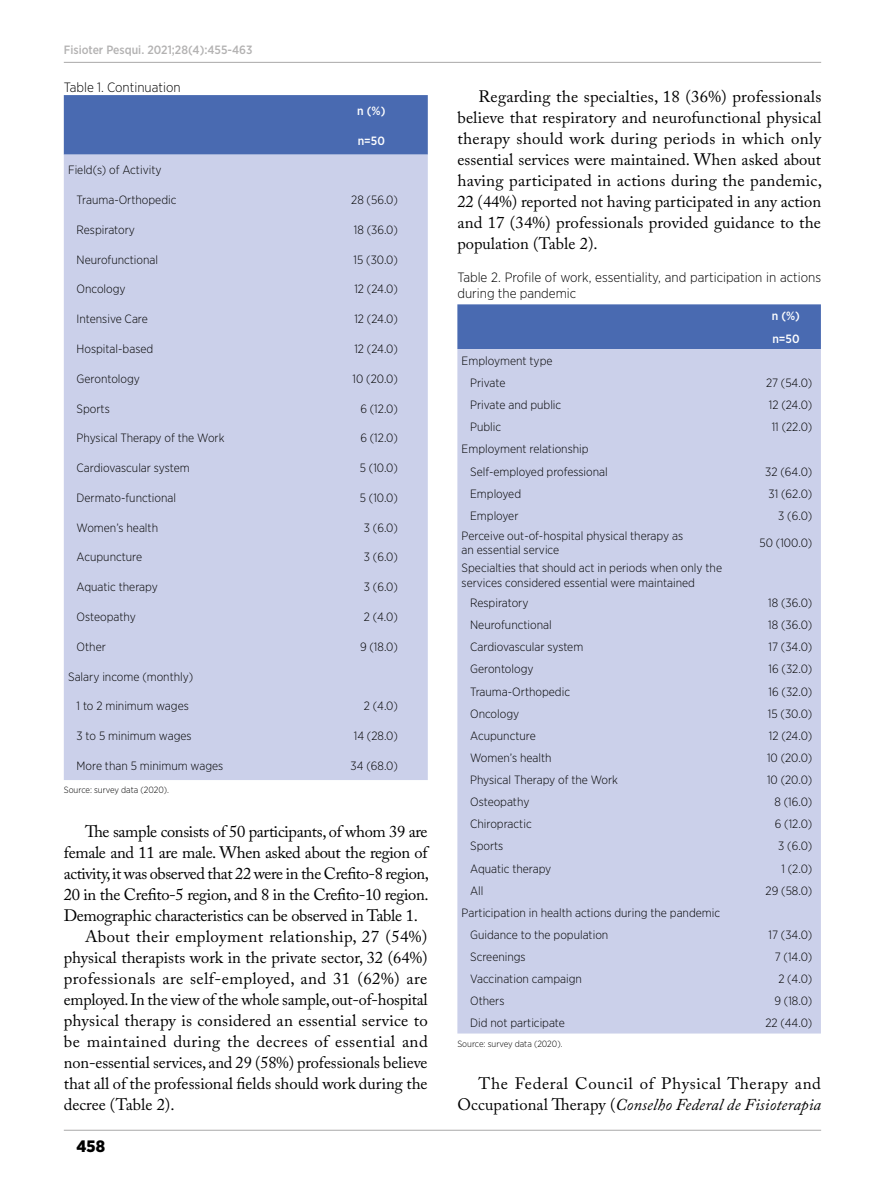
<style>
.page{position:relative;width:885px;height:1187px;background:#fff}
.page>*{position:absolute;margin:0;border:0;box-sizing:border-box;transform-origin:0 0}
.t1{font:16.5px/21px "Adobe Caslon Pro";color:#000;text-align:justify}
.t2{font:16.5px "Adobe Caslon Pro";letter-spacing:-.02em;color:#000}
.t3{font:16.5px/21px "Adobe Caslon Pro";letter-spacing:.035em;color:#000;text-align:right}
.t4{font:16.5px "Adobe Caslon Pro";letter-spacing:.025em;color:#000}
.t5{font:16.5px "Adobe Caslon Pro";letter-spacing:-.025em;color:#000}
.t6{font:16.5px "Adobe Caslon Pro";letter-spacing:.02em;color:#000}
.t7{font:900 16.5px "Gotham Narrow";color:#000}
.t8{font:300 13.5px/16.2px "Gotham Narrow";color:#000}
.t9{font:300 12px/22px "Gotham Narrow";color:#000}
.t10{font:500 12px "Gotham Narrow";color:#b3b2b2}
.t11{font:500 12px/22.4px "Gotham Narrow";color:#fff}
.t12{font:300 9px "Gotham Narrow";color:#000}
.s1{font-style:italic}
</style>
<div class="page">
<hr style="left:64px;top:62px;width:757px;height:1px;background:#b3b2b2">
<hr style="left:64px;top:1129px;width:757px;height:1px;background:#b3b2b2">
<div style="left:64px;top:95px;width:364px;height:60px;background:#496ab1"></div>
<div style="left:64px;top:155px;width:364px;height:625px;background:#cbd0ea"></div>
<div style="left:457px;top:304px;width:363px;height:45px;background:#496ab1"></div>
<div style="left:457px;top:349px;width:363px;height:684px;background:#cbd0ea"></div>
<p class="t10" style="left:64px;top:42px;width:190px">Fisioter Pesqui. 2021;28(4):455-463</p>
<p class="t8" style="left:64px;top:78px;width:118px">Table 1. Continuation</p>
<p class="t11" style="left:357px;top:99px;width:30px">n (%)</p>
<p class="t11" style="left:357px;top:129px;width:29px">n=50</p>
<p class="t9" style="left:68px;top:159px;width:95px">Field(s) of Activity</p>
<p class="t9" style="left:77px;top:188px;width:101px">Trauma-Orthopedic</p>
<p class="t9" style="left:351px;top:188px;width:48px">28 (56.0)</p>
<p class="t9" style="left:77px;top:218px;width:60px">Respiratory</p>
<p class="t9" style="left:354px;top:218px;width:46px">18 (36.0)</p>
<p class="t9" style="left:77px;top:248px;width:83px">Neurofunctional</p>
<p class="t9" style="left:353px;top:248px;width:46px">15 (30.0)</p>
<p class="t9" style="left:77px;top:278px;width:51px">Oncology</p>
<p class="t9" style="left:354px;top:278px;width:45px">12 (24.0)</p>
<p class="t9" style="left:77px;top:308px;width:73px">Intensive Care</p>
<p class="t9" style="left:354px;top:308px;width:45px">12 (24.0)</p>
<p class="t9" style="left:77px;top:337px;width:78px">Hospital-based</p>
<p class="t9" style="left:354px;top:337px;width:45px">12 (24.0)</p>
<p class="t9" style="left:77px;top:367px;width:65px">Gerontology</p>
<p class="t9" style="left:352px;top:367px;width:47px">10 (20.0)</p>
<p class="t9" style="left:77px;top:397px;width:35px">Sports</p>
<p class="t9" style="left:360px;top:397px;width:39px">6 (12.0)</p>
<p class="t9" style="left:77px;top:427px;width:149px">Physical Therapy of the Work</p>
<p class="t9" style="left:360px;top:427px;width:39px">6 (12.0)</p>
<p class="t9" style="left:77px;top:456px;width:115px">Cardiovascular system</p>
<p class="t9" style="left:360px;top:456px;width:40px">5 (10.0)</p>
<p class="t9" style="left:77px;top:486px;width:101px">Dermato-functional</p>
<p class="t9" style="left:360px;top:486px;width:40px">5 (10.0)</p>
<p class="t9" style="left:77px;top:516px;width:83px">Women’s health</p>
<p class="t9" style="left:364px;top:516px;width:36px">3 (6.0)</p>
<p class="t9" style="left:77px;top:546px;width:67px">Acupuncture</p>
<p class="t9" style="left:364px;top:546px;width:36px">3 (6.0)</p>
<p class="t9" style="left:77px;top:575px;width:83px">Aquatic therapy</p>
<p class="t9" style="left:364px;top:575px;width:36px">3 (6.0)</p>
<p class="t9" style="left:77px;top:605px;width:61px">Osteopathy</p>
<p class="t9" style="left:364px;top:605px;width:36px">2 (4.0)</p>
<p class="t9" style="left:77px;top:635px;width:31px">Other</p>
<p class="t9" style="left:360px;top:635px;width:39px">9 (18.0)</p>
<p class="t9" style="left:68px;top:665px;width:127px">Salary income (monthly)</p>
<p class="t9" style="left:77px;top:694px;width:114px">1 to 2 minimum wages</p>
<p class="t9" style="left:364px;top:694px;width:36px">2 (4.0)</p>
<p class="t9" style="left:77px;top:724px;width:116px">3 to 5 minimum wages</p>
<p class="t9" style="left:354px;top:724px;width:46px">14 (28.0)</p>
<p class="t9" style="left:77px;top:754px;width:148px">More than 5 minimum wages</p>
<p class="t9" style="left:350px;top:754px;width:49px">34 (68.0)</p>
<p class="t12" style="left:64px;top:784px;width:107px">Source: survey data (2020).</p>
<h1 class="t2" style="left:85px;top:821px;width:344px">The sample consists of 50 participants, of whom 39 are</h1>
<h1 class="t2" style="left:64px;top:842px;width:365px">female and 11 are male. When asked about the region of</h1>
<h1 class="t5" style="left:64px;top:863px;width:366px">activity, it was observed that 22 were in the Crefito-8 region,</h1>
<h1 class="t2" style="left:64px;top:884px;width:366px">20 in the Crefito-5 region, and 8 in the Crefito-10 region.</h1>
<h1 class="t2" style="left:64px;top:905px;width:355px">Demographic characteristics can be observed in Table 1.</h1>
<h1 class="t6" style="left:85px;top:926px;width:344px">About their employment relationship, 27 (54%)</h1>
<h1 class="t1" style="left:64px;top:947px;width:365px">physical therapists work in the private sector, 32 (64%)</h1>
<h1 class="t4" style="left:64px;top:968px;width:365px">professionals are self-employed, and 31 (62%) are</h1>
<h1 class="t1" style="left:64px;top:989px;width:365px">employed. In the view of the whole sample, out-of-hospital</h1>
<h1 class="t1" style="left:64px;top:1010px;width:365px">physical therapy is considered an essential service to</h1>
<h1 class="t4" style="left:64px;top:1031px;width:365px">be maintained during the decrees of essential and</h1>
<h1 class="t1" style="left:64px;top:1052px;width:365px">non-essential services, and 29 (58%) professionals believe</h1>
<h1 class="t1" style="left:64px;top:1073px;width:365px">that all of the professional fields should work during the</h1>
<h1 class="t1" style="left:64px;top:1094px;width:112px">decree (Table 2).</h1>
<h1 class="t7" style="left:77px;top:1135px;width:30px">458</h1>
<p class="t1" style="left:457px;top:86px;width:366px;text-indent:21px">Regarding the specialties, 18 (36%) professionals believe that respiratory and neurofunctional physical therapy should work during periods in which only essential services were maintained. When asked about having participated in actions during the pandemic, 22 (44%) reported not having participated in any action and 17 (34%) professionals provided guidance to the population (Table 2).</p>
<p class="t8" style="left:457px;top:269px;width:365px">Table 2. Profile of work, essentiality, and participation in actions during the pandemic</p>
<p class="t11" style="left:771px;top:305px;width:30px">n (%) n=50</p>
<p class="t9" style="left:470px;top:349px;width:84px;text-indent:-9px">Employment type<br>Private</p>
<p class="t9" style="left:765px;top:371px;width:48px">27 (54.0)</p>
<p class="t9" style="left:470px;top:393px;width:93px">Private and public</p>
<p class="t9" style="left:768px;top:393px;width:45px">12 (24.0)</p>
<p class="t9" style="left:470px;top:416px;width:33px">Public</p>
<p class="t9" style="left:771px;top:416px;width:42px">11 (22.0)</p>
<p class="t9" style="left:470px;top:438px;width:139px;text-indent:-9px">Employment relationship<br>Self-employed professional</p>
<p class="t9" style="left:765px;top:460px;width:49px">32 (64.0)</p>
<p class="t9" style="left:470px;top:482px;width:52px">Employed</p>
<p class="t9" style="left:768px;top:482px;width:45px">31 (62.0)</p>
<p class="t9" style="left:470px;top:504px;width:50px">Employer</p>
<p class="t9" style="left:778px;top:504px;width:36px">3 (6.0)</p>
<p class="t9" style="left:461px;top:528px;width:223px;line-height:14.4px">Perceive out-of-hospital physical therapy as an essential service</p>
<p class="t9" style="left:759px;top:531px;width:54px">50 (100.0)</p>
<p class="t9" style="left:461px;top:560px;width:262px;line-height:14.4px">Specialties that should act in periods when only the services considered essential were maintained</p>
<p class="t9" style="left:470px;top:591px;width:60px">Respiratory</p>
<p class="t9" style="left:768px;top:591px;width:46px">18 (36.0)</p>
<p class="t9" style="left:470px;top:613px;width:83px">Neurofunctional</p>
<p class="t9" style="left:768px;top:613px;width:46px">18 (36.0)</p>
<p class="t9" style="left:470px;top:635px;width:115px">Cardiovascular system</p>
<p class="t9" style="left:768px;top:635px;width:45px">17 (34.0)</p>
<p class="t9" style="left:470px;top:657px;width:65px">Gerontology</p>
<p class="t9" style="left:768px;top:657px;width:45px">16 (32.0)</p>
<p class="t9" style="left:470px;top:680px;width:101px">Trauma-Orthopedic</p>
<p class="t9" style="left:768px;top:680px;width:45px">16 (32.0)</p>
<p class="t9" style="left:470px;top:702px;width:51px">Oncology</p>
<p class="t9" style="left:767px;top:702px;width:46px">15 (30.0)</p>
<p class="t9" style="left:470px;top:724px;width:67px">Acupuncture</p>
<p class="t9" style="left:768px;top:724px;width:45px">12 (24.0)</p>
<p class="t9" style="left:470px;top:746px;width:83px">Women’s health</p>
<p class="t9" style="left:766px;top:746px;width:47px">10 (20.0)</p>
<p class="t9" style="left:470px;top:768px;width:149px">Physical Therapy of the Work</p>
<p class="t9" style="left:766px;top:768px;width:47px">10 (20.0)</p>
<p class="t9" style="left:470px;top:790px;width:61px">Osteopathy</p>
<p class="t9" style="left:774px;top:790px;width:39px">8 (16.0)</p>
<p class="t9" style="left:470px;top:812px;width:63px">Chiropractic</p>
<p class="t9" style="left:774px;top:812px;width:39px">6 (12.0)</p>
<p class="t9" style="left:470px;top:834px;width:35px">Sports</p>
<p class="t9" style="left:778px;top:834px;width:36px">3 (6.0)</p>
<p class="t9" style="left:470px;top:857px;width:83px">Aquatic therapy</p>
<p class="t9" style="left:781px;top:857px;width:32px">1 (2.0)</p>
<p class="t9" style="left:470px;top:879px;width:15px">All</p>
<p class="t9" style="left:765px;top:879px;width:48px">29 (58.0)</p>
<p class="t9" style="left:470px;top:901px;width:251px;text-indent:-9px">Participation in health actions during the pandemic<br>Guidance to the population</p>
<p class="t9" style="left:768px;top:923px;width:45px">17 (34.0)</p>
<p class="t9" style="left:470px;top:945px;width:57px">Screenings</p>
<p class="t9" style="left:774px;top:945px;width:39px">7 (14.0)</p>
<p class="t9" style="left:470px;top:967px;width:113px">Vaccination campaign</p>
<p class="t9" style="left:778px;top:967px;width:36px">2 (4.0)</p>
<p class="t9" style="left:470px;top:989px;width:36px">Others</p>
<p class="t9" style="left:774px;top:989px;width:39px">9 (18.0)</p>
<p class="t9" style="left:470px;top:1011px;width:96px">Did not participate</p>
<p class="t9" style="left:765px;top:1011px;width:48px">22 (44.0)</p>
<p class="t12" style="left:457px;top:1038px;width:107px">Source: survey data (2020).</p>
<h1 class="t3" style="left:457px;top:1073px;width:365px">The Federal Council of Physical Therapy and<br>Occupational Therapy (<span class="s1">Conselho Federal de Fisioterapia</span></h1>
</div>
